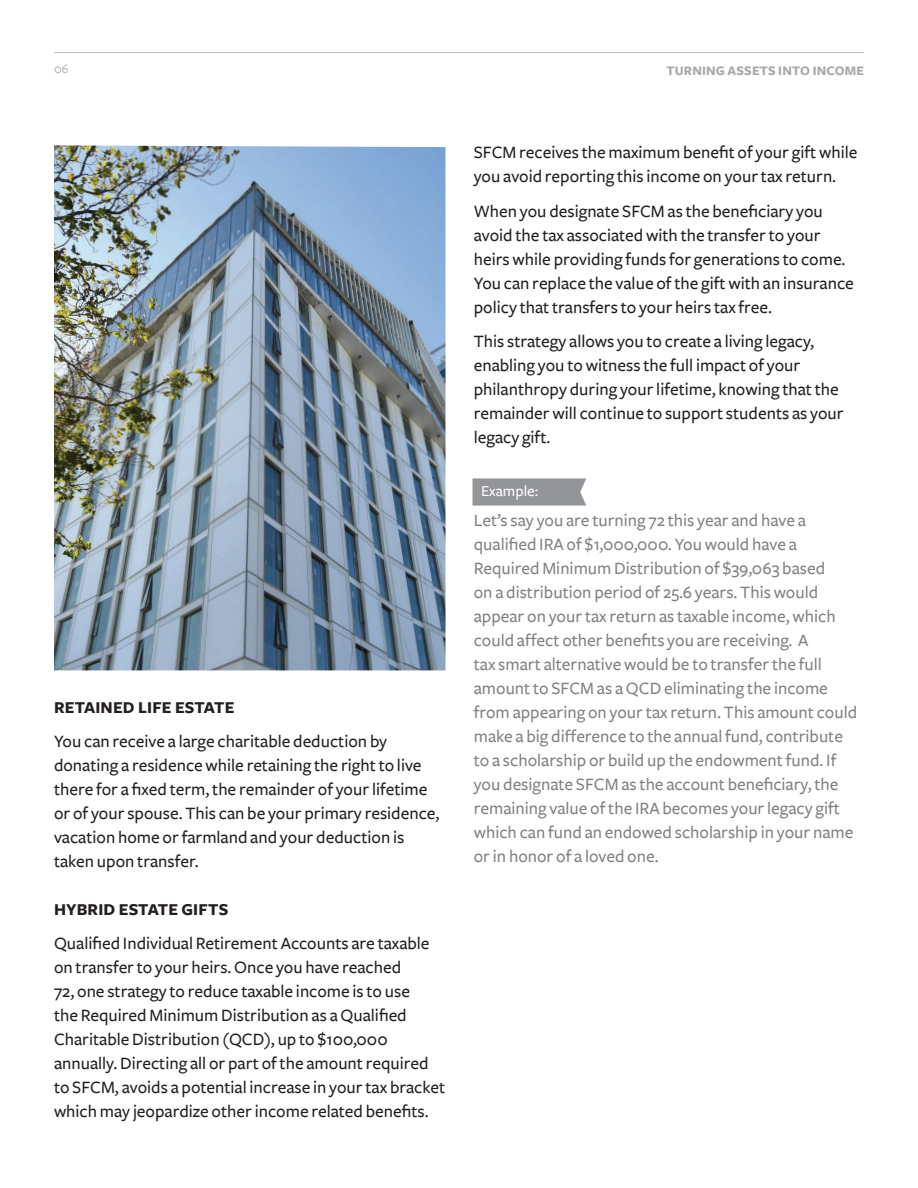
<style>
.page{position:relative;width:918px;height:1188px;background:#fff}
.page>*{position:absolute;margin:0;border:0;box-sizing:border-box;transform-origin:0 0}
.Secondary_Header_Lis{font:500 18px/24px "Freight Sans";color:#231f20}
.intro{font:500 18px/24px "Freight Sans";color:#808285}
.Secondary_Header_Lis-2{font:700 17.25px "Freight Sans";letter-spacing:.01em;color:#231f20}
.intro-2{font:500 15.75px "Freight Sans";color:#fff}
.Secondary_Header_Lis-3{font:700 13.5px "Freight Sans";letter-spacing:.01em;color:#a8a9ad}
.Secondary_Header_Lis-4{font:13.5px "Freight Sans";color:#a8a9ad}
</style>
<div class="page">
<hr style="left:54px;top:52px;width:810px;height:1px;background:#bcbdc0">
<img style="left:54px;top:145px;width:392px;height:525px">
<svg style="left:472px;top:478px;width:114px;height:28px;background:#999b9e"></svg>
<p class="Secondary_Header_Lis-4" style="left:54px;top:62px;width:16px">06</p>
<p class="Secondary_Header_Lis-3" style="left:666px;top:63px;width:199px">TURNING ASSETS INTO INCOME</p>
<p class="Secondary_Header_Lis-2" style="left:54px;top:698px;width:182px">RETAINED LIFE ESTATE</p>
<p class="Secondary_Header_Lis" style="left:54px;top:729px;width:387px">You can receive a large charitable deduction by donating a residence while retaining the right to live there for a fixed term,the remainder of yourlifetime or of your spouse. This can be your primary residence, vacation home or farmland and your deduction is taken upon transfer.</p>
<p class="Secondary_Header_Lis-2" style="left:54px;top:900px;width:176px">HYBRID ESTATE GIFTS</p>
<p class="Secondary_Header_Lis" style="left:54px;top:931px;width:393px">Qualified Individual Retirement Accounts are taxable on transfer to your heirs. Once you have reached<br>72, one strategy to reduce taxable income is to use<br>the RequiredMinimumDistribution as a Qualified CharitableDistribution (QCD), up to $100,000 annually. Directing all or part of the amount required to SFCM, avoids a potential increase in your tax bracket whichmay jeopardize otherincome related benefits.</p>
<p class="Secondary_Header_Lis" style="left:474px;top:141px;width:385px">SFCMreceives themaximumbenefit of your giftwhile you avoid reporting this income on your tax return.</p>
<p class="Secondary_Header_Lis" style="left:474px;top:199px;width:382px">When you designate SFCMas the beneficiary you avoid the tax associated with the transfer to your heirs while providing funds for generations to come.<br>You can replace the value of the gift with an insurance policy that transfers to your heirs tax free.</p>
<p class="Secondary_Header_Lis" style="left:474px;top:329px;width:371px">This strategy allows you to create a living legacy, enabling you to witness the full impact of your philanthropy during your lifetime, knowing that the remainder will continue to support students as your legacy gift.</p>
<p class="intro-2" style="left:481px;top:482px;width:59px">Example:</p>
<p class="intro" style="left:474px;top:508px;width:385px">Let’s say you are turning 72 this year and have a qualified IRA of $1,000,000. Youwould have a RequiredMinimumDistribution of $39,063 based<br>on a distribution period of 25.6 years. This would appear on your tax return as taxable income, which could affect other benefits you are receiving. A<br>tax smart alternative would be to transfer the full amount to SFCM as a QCD eliminating the income from appearing on your tax return. This amount could make a big difference to the annualfund, contribute to a scholarship or build up the endowmentfund. If you designate SFCMas the account beneficiary,the remaining value ofthe IRA becomes yourlegacy gift which can fund an endowed scholarship in your name or in honor of a loved one.</p>
</div>
